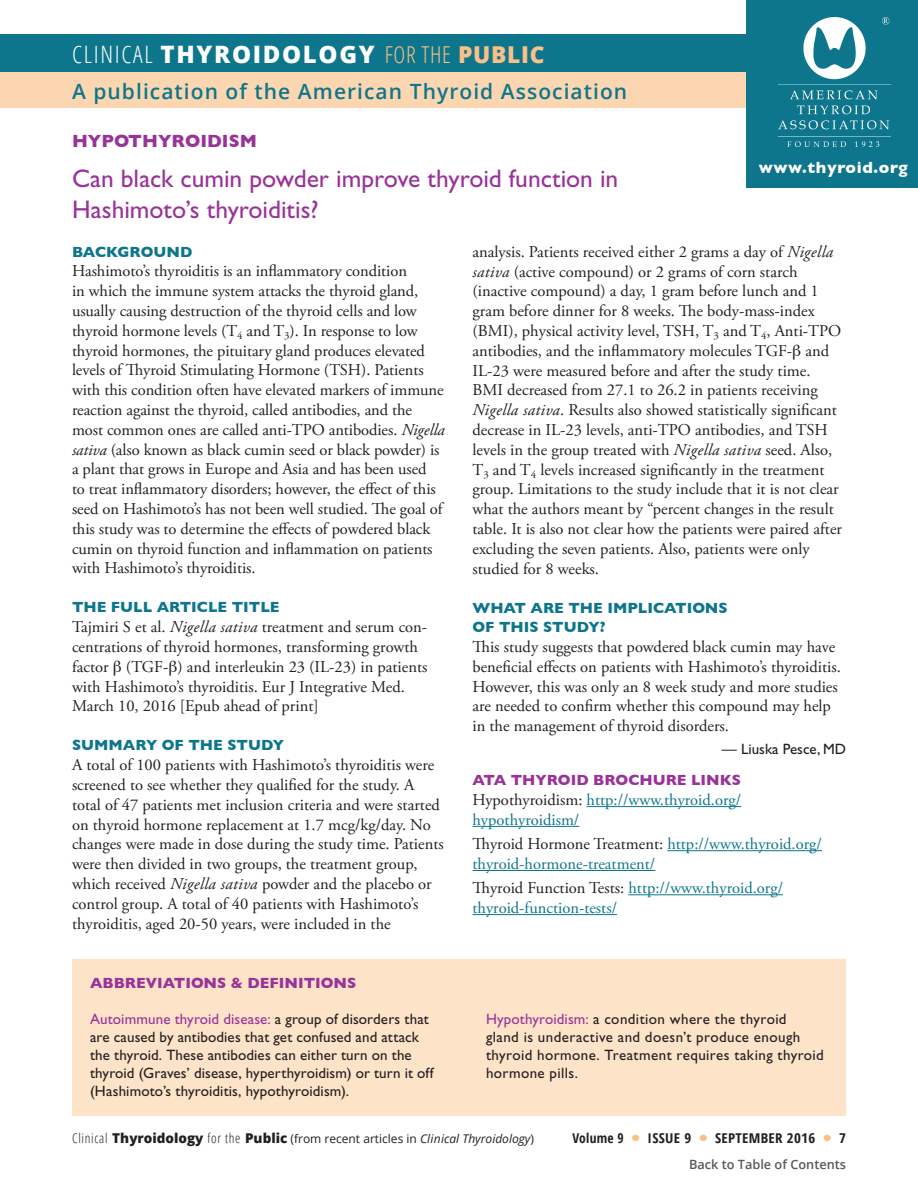
<style>
.page{position:relative;width:918px;height:1188px;background:#fff}
.page>*{position:absolute;margin:0;border:0;box-sizing:border-box;transform-origin:0 0}
.t1{font:25.5px/30.6px "Gill Sans Std";color:#939}
.t2{font:800 24px "Open Sans";letter-spacing:.07em;color:#fff}
.t3{font:600 21px "Open Sans";letter-spacing:.05em;color:#0e768c}
.Topic_Header{font:700 18px "Gill Sans";color:#939}
.body_serif{font:16.5px/19.8px "Adobe Garamond Pro";color:#231f20}
.body_links{font:16.5px/19.8px "Adobe Garamond Pro";color:#0e768c}
.t4{font:700 16.5px "Gill Sans";letter-spacing:.04em;color:#fff}
.abbreviations_body{font:15px/18px "Gill Sans Std";letter-spacing:.01em;color:#231f20}
.question{font:700 15px/19.5px "Gill Sans";color:#0e768c}
.abbreviations_head{font:700 15px "Gill Sans";color:#939}
.question_links{font:700 15px "Gill Sans";color:#939}
.body_editor_name{font:15px "Gill Sans Std";color:#231f20}
.t5{font:700 condensed 13.5px "Open Sans";letter-spacing:.02em;color:#231f20;scale:1.1 1}
.t6{font:700 condensed 13.5px "Open Sans";letter-spacing:.02em;color:#231f20}
.t7{font:600 12.75px "Open Sans";color:#58595b}
.t8{font:12px "Open Sans";color:#231f20}
.s1{font-weight:300;font-stretch:condensed}
.s2{font-weight:300;font-stretch:condensed;font-size:23.25px;color:#fbc086}
.s3{font-size:23.25px;color:#fbc086}
.s4{font-style:italic}
.s5{color:#231f20}
.s6{color:#939}
.s7{font-weight:300;font-stretch:condensed;font-size:13.5px}
.s8{font-weight:800;font-size:13.5px}
</style>
<div class="page">
<div style="left:0;top:70px;width:918px;height:38px;background:#fcd6b0"></div>
<hr style="left:587px;top:806px;width:154px;height:1px;background:#0e768c">
<hr style="left:472px;top:826px;width:107px;height:1px;background:#0e768c">
<hr style="left:667px;top:850px;width:155px;height:1px;background:#0e768c">
<hr style="left:472px;top:870px;width:183px;height:1px;background:#0e768c">
<hr style="left:628px;top:894px;width:155px;height:1px;background:#0e768c">
<hr style="left:472px;top:914px;width:145px;height:1px;background:#0e768c">
<div style="left:0;top:35px;width:918px;height:37px;background:#0e768c"></div>
<div style="left:747px;top:0;width:171px;height:188px;background:#0e768c"></div>
<img style="left:778px;top:18px;width:112px;height:129px">
<div style="left:72px;top:959px;width:774px;height:157px;background:#fde3c8"></div>
<p class="t2" style="left:72px;top:36px;width:474px"><span class="s1">CLINICAL</span> THYROIDOLOGY <span class="s2">FOR THE</span> <span class="s3">PUBLIC</span></p>
<p class="t3" style="left:72px;top:77px;width:557px">A publication of the American Thyroid Association</p>
<p class="Topic_Header" style="left:72px;top:131px;width:186px">HYPOTHYROIDISM</p>
<p class="t1" style="left:72px;top:163px;width:548px">Can black cumin powder improve thyroid function in<br>Hashimoto’s thyroiditis?</p>
<p class="question" style="left:72px;top:242px;width:122px">BACKGROUND</p>
<p class="body_serif" style="left:72px;top:262px;width:374px">Hashimoto’s thyroiditis is an inflammatory condition<br>in which the immune system attacks the thyroid gland, usually causing destruction of the thyroid cells and low thyroid hormone levels (T<sub>4</sub> and T<sub>3</sub>). In response to low thyroid hormones, the pituitary gland produces elevated levels of Thyroid Stimulating Hormone (TSH). Patients with this condition often have elevated markers of immune reaction against the thyroid, called antibodies, and the most common ones are called anti-TPO antibodies. <span class="s4">Nigella sativa</span> (also known as black cumin seed or black powder) is a plant that grows in Europe and Asia and has been used<br>to treat inflammatory disorders; however, the effect of this seed on Hashimoto’s has not been well studied. The goal of this study was to determine the effects of powdered black cumin on thyroid function and inflammation on patients with Hashimoto’s thyroiditis.</p>
<p class="question" style="left:72px;top:597px;width:209px">THE FULL ARTICLE TITLE</p>
<p class="body_serif" style="left:72px;top:618px;width:357px">Tajmiri S et al. <span class="s4">Nigella sativa</span> treatment and serum con&shy;centrations of thyroid hormones, transforming growth factor (TGF- ) and interleukin 23 (IL-23) in patients with Hashimoto’s thyroiditis. Eur J Integrative Med.<br>March 10, 2016 [Epub ahead of print]</p>
<p class="question" style="left:72px;top:735px;width:214px">SUMMARY OF THE STUDY</p>
<p class="body_serif" style="left:72px;top:756px;width:373px">A total of 100 patients with Hashimoto’s thyroiditis were screened to see whether they qualified for the study. A total of 47 patients met inclusion criteria and were started on thyroid hormone replacement at 1.7 mcg/kg/day. No changes were made in dose during the study time. Patients were then divided in two groups, the treatment group, which received <span class="s4">Nigella sativa</span> powder and the placebo or control group. A total of 40 patients with Hashimoto’s thyroiditis, aged 20-50 years, were included in the</p>
<p class="t4" style="left:759px;top:158px;width:150px">www.thyroid.org</p>
<p class="body_serif" style="left:472px;top:242px;width:371px">analysis. Patients received either 2 grams a day of <span class="s4">Nigella sativa</span> (active compound) or 2 grams of corn starch (inactive compound) a day, 1 gram before lunch and 1 gram before dinner for 8 weeks. The body-mass-index (BMI), physical activity level, TSH, T<sub>3</sub> and T<sub>4</sub>, Anti-TPO antibodies, and the inflammatory molecules TGF- and IL-23 were measured before and after the study time.<br>BMI decreased from 27.1 to 26.2 in patients receiving <span class="s4">Nigella sativa</span>. Results also showed statistically significant decrease in IL-23 levels, anti-TPO antibodies, and TSH levels in the group treated with <span class="s4">Nigella sativa</span> seed. Also, T<sub>3</sub> and T<sub>4</sub> levels increased significantly in the treatment group. Limitations to the study include that it is not clear what the authors meant by “percent changes in the result table. It is also not clear how the patients were paired after excluding the seven patients. Also, patients were only studied for 8 weeks.</p>
<p class="question" style="left:472px;top:598px;width:257px">WHAT ARE THE IMPLICATIONS<br>OF THIS STUDY?</p>
<p class="body_serif" style="left:472px;top:637px;width:370px">This study suggests that powdered black cumin may have beneficial effects on patients with Hashimoto’s thyroiditis.<br>However, this was only an 8 week study and more studies are needed to confirm whether this compound may help in the management of thyroid disorders.</p>
<p class="body_editor_name" style="left:722px;top:740px;width:126px">— Liuska Pesce, MD</p>
<p class="question_links" style="left:472px;top:771px;width:270px">ATA THYROID BROCHURE LINKS</p>
<p class="body_links" style="left:472px;top:790px;width:270px"><span class="s5">Hypothyroidism:</span> http://www.thyroid.org/ hypothyroidism/</p>
<p class="body_links" style="left:472px;top:835px;width:351px"><span class="s5">Thyroid Hormone Treatment:</span> http://www.thyroid.org/ thyroid-hormone-treatment/</p>
<p class="body_links" style="left:472px;top:879px;width:312px"><span class="s5">Thyroid Function Tests:</span> http://www.thyroid.org/ thyroid-function-tests/</p>
<p class="abbreviations_head" style="left:90px;top:974px;width:268px">ABBREVIATIONS &amp; DEFINITIONS</p>
<p class="abbreviations_body" style="left:90px;top:1010px;width:345px"><span class="s6">Autoimmune thyroid disease:</span> a group of disorders that are caused by antibodies that get confused and attack the thyroid. These antibodies can either turn on the thyroid (Graves’ disease, hyperthyroidism) or turn it off (Hashimoto’s thyroiditis, hypothyroidism).</p>
<p class="abbreviations_body" style="left:486px;top:1010px;width:339px"><span class="s6">Hypothyroidism:</span> a condition where the thyroid<br>gland is underactive and doesn’t produce enough thyroid hormone. Treatment requires taking thyroid hormone pills.</p>
<p class="t8" style="left:72px;top:1130px;width:463px"><span class="s7">Clinical</span> <span class="s8">Thyroidology</span> <span class="s7">for the</span> <span class="s8">Public</span> (from recent articles in <span class="s4">Clinical Thyroidology</span>)</p>
<p class="t6" style="left:572px;top:1129px;width:53px">Volume 9</p>
<p class="t5" style="left:648px;top:1129px;width:41px">ISSUE 9</p>
<p class="t5" style="left:715px;top:1129px;width:93px">SEPTEMBER 2016</p>
<p class="t5" style="left:839px;top:1129px;width:8px">7</p>
<p class="t7" style="left:689px;top:1155px;width:158px">Back to Table of Contents</p>
</div>
